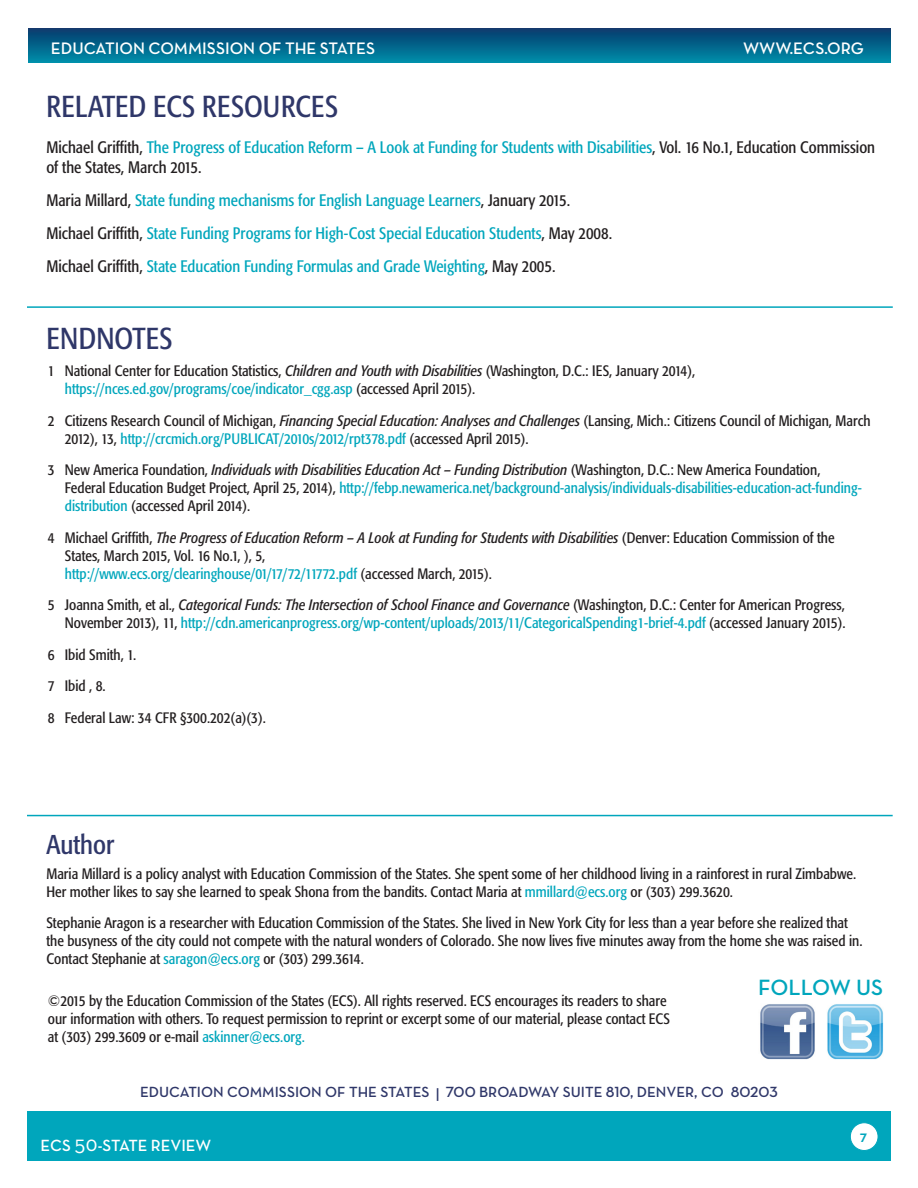
<style>
.page{position:relative;width:918px;height:1188px;background:#fff}
.page>*{position:absolute;margin:0;border:0;box-sizing:border-box;transform-origin:0 0}
.t1{font:condensed 30px "Formata";letter-spacing:.01em;color:#2f3769}
.t2{font:condensed 27px "Formata";color:#2f3769}
.t3{font:22.5px "Neutra Text Demi Alt";letter-spacing:-.005em;color:#00a6bc}
.t4{font:16.95px "Neutra Text TF Demi SC Alt";color:#fff}
.t5{font:condensed 16.5px/19.8px "Formata";color:#00a6bc}
.t6{font:16.5px "Neutra Text TF Demi SC Alt";letter-spacing:-.005em;color:#fff}
.t7{font:16.5px "Neutra Text TF Demi SC Alt";color:#00a6bc}
.t8{font:condensed 15px/18px "Formata";color:#231f20}
.t9{font:15px "Neutra Text Demi Alt";color:#2f3769}
.s1{color:#231f20}
.s2{font-style:italic}
.s3{color:#00a6bc}
.s4{font-family:"Neutra Text TF";font-size:22.5px}
</style>
<div class="page">
<hr style="left:27px;top:815px;width:866px;height:1px;background:#00a6bc">
<hr style="left:27px;top:306px;width:866px;height:2px;background:#00a6bc">
<img style="left:760px;top:1004px;width:55px;height:56px">
<img style="left:827px;top:1004px;width:57px;height:56px">
<div style="left:27px;top:1112px;width:864px;height:49px;background:#00a6bc"></div>
<div style="left:850px;top:1123px;width:28px;height:27px;background:#fff;border-radius:50%"></div>
<div style="left:850px;top:1122px;width:28px;height:29px;border:1px solid #00a6bc;border-radius:50%"></div>
<div style="left:28px;top:29px;width:863px;height:34px;background:linear-gradient(to bottom,#073b6d,#008ca9)"></div>
<p class="t4" style="left:51px;top:38px;width:326px">EDUCATION COMMISSION OF THE STATES</p>
<p class="t4" style="left:743px;top:38px;width:122px">WWW.ECS.ORG</p>
<p class="t1" style="left:46px;top:89px;width:293px">RELATED ECS RESOURCES</p>
<p class="t5" style="left:46px;top:137px;width:830px"><span class="s1">Michael Griffith,</span> The Progress of Education Reform – A Look at Funding for Students with Disabilities<span class="s1">, Vol. 16 No.1, Education Commission of the States, March 2015.</span></p>
<p class="t5" style="left:46px;top:190px;width:525px"><span class="s1">Maria Millard,</span> State funding mechanisms for English Language Learners<span class="s1">, January 2015.</span></p>
<p class="t5" style="left:46px;top:224px;width:567px"><span class="s1">Michael Griffith,</span> State Funding Programs for High-Cost Special Education Students<span class="s1">, May 2008.</span></p>
<p class="t5" style="left:46px;top:257px;width:511px"><span class="s1">Michael Griffith,</span> State Education Funding Formulas and Grade Weighting<span class="s1">, May 2005.</span></p>
<p class="t1" style="left:46px;top:320px;width:128px">ENDNOTES</p>
<p class="t8" style="left:65px;top:362px;width:632px;text-indent:-17px">1 National Center for Education Statistics, <span class="s2">Children and Youth with Disabilities</span> (Washington, D.C.: IES, January 2014), <span class="s3">https://nces.ed.gov/programs/coe/indicator_cgg.asp</span> (accessed April 2015).</p>
<p class="t8" style="left:65px;top:412px;width:807px;text-indent:-17px">2 Citizens Research Council of Michigan, <span class="s2">Financing Special Education: Analyses and Challenges</span> (Lansing, Mich.: Citizens Council of Michigan, March<br>2012), 13, <span class="s3">http://crcmich.org/PUBLICAT/2010s/2012/rpt378.pdf</span> (accessed April 2015).</p>
<p class="t8" style="left:65px;top:461px;width:798px;text-indent:-17px">3 New America Foundation, <span class="s2">Individuals with Disabilities Education Act – Funding Distribution</span> (Washington, D.C.: New America Foundation,<br>Federal Education Budget Project, April 25, 2014), <span class="s3">http://febp.newamerica.net/background-analysis/individuals-disabilities-education-act-funding&shy;distribution</span> (accessed April 2014).</p>
<p class="t8" style="left:65px;top:529px;width:771px;text-indent:-17px">4 Michael Griffith, <span class="s2">The Progress of Education Reform – A Look at Funding for Students with Disabilities</span> (Denver: Education Commission of the<br>States, March 2015, Vol. 16 No.1, ), 5,<br><span class="s3">http://www.ecs.org/clearinghouse/01/17/72/11772.pdf</span> (accessed March, 2015).</p>
<p class="t8" style="left:48px;top:596px;width:799px;text-align:right">5 Joanna Smith, et al., <span class="s2">Categorical Funds: The Intersection of School Finance and Governance</span> (Washington, D.C.: Center for American Progress,<br>November 2013), 11, <span class="s3">http://cdn.americanprogress.org/wp-content/uploads/2013/11/CategoricalSpending1-brief-4.pdf</span> (accessed January 2015).</p>
<p class="t8" style="left:48px;top:646px;width:90px">6 Ibid Smith, 1.</p>
<p class="t8" style="left:48px;top:677px;width:59px">7 Ibid , 8.</p>
<p class="t8" style="left:48px;top:709px;width:220px">8 Federal Law: 34 CFR §300.202(a)(3).</p>
<p class="t2" style="left:46px;top:829px;width:70px">Author</p>
<p class="t8" style="left:46px;top:865px;width:811px">Maria Millard is a policy analyst with Education Commission of the States. She spent some of her childhood living in a rainforest in rural Zimbabwe.<br>Her mother likes to say she learned to speak Shona from the bandits. Contact Maria at <span class="s3">mmillard@ecs.org</span> or (303) 299.3620.</p>
<p class="t8" style="left:46px;top:914px;width:818px">Stephanie Aragon is a researcher with Education Commission of the States. She lived in New York City for less than a year before she realized that the busyness of the city could not compete with the natural wonders of Colorado. She now lives five minutes away from the home she was raised in.<br>Contact Stephanie at <span class="s3">saragon@ecs.org</span> or (303) 299.3614.</p>
<p class="t8" style="left:48px;top:991px;width:624px">©2015 by the Education Commission of the States (ECS). All rights reserved. ECS encourages its readers to share our information with others. To request permission to reprint or excerpt some of our material, please contact ECS at (303) 299.3609 or e-mail <span class="s3">askinner@ecs.org.</span></p>
<p class="t3" style="left:758px;top:974px;width:126px">FOLLOW US</p>
<p class="t9" style="left:140px;top:1083px;width:639px">EDUCATION COMMISSION OF THE STATES | 700 BROADWAY SUITE 810, DENVER, CO 80203</p>
<p class="t6" style="left:40px;top:1135px;width:172px">ECS <span class="s4">50</span>-STATE REVIEW</p>
<p class="t7" style="left:859px;top:1127px;width:10px">7</p>
</div>
